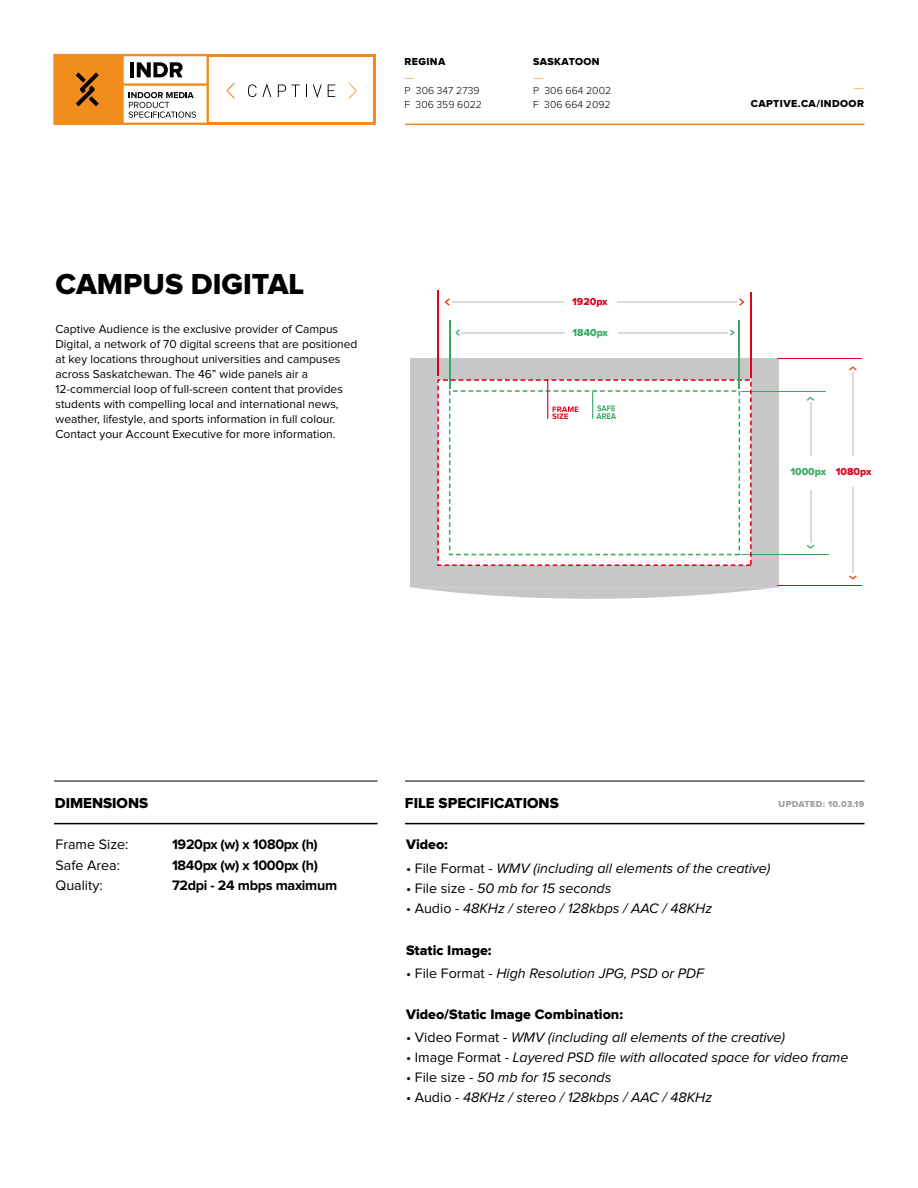
<style>
.page{position:relative;width:918px;height:1188px;background:#fff}
.page>*{position:absolute;margin:0;border:0;box-sizing:border-box;transform-origin:0 0}
.t1{font:30px "Proxima Nova Extrabld";color:#000}
.t2{font:15px "Proxima Nova Extrabld";color:#000}
.t3{font:italic 14.25px "Proxima Nova";color:#000}
.t4{font:700 14.25px/20.1px "Proxima Nova";letter-spacing:-.02em;color:#000}
.t5{font:14.25px "Proxima Nova Extrabld";color:#000}
.t6{font:14.25px/20.1px "Proxima Nova";color:#000}
.t7{font:12px/15px "Proxima Nova";color:#000}
.t8{font:300 10.5px/13.5px "Proxima Nova";color:#000}
.t9{font:10.5px "Proxima Nova Extrabld";letter-spacing:.04em;color:#000}
.t10{font:10.5px "Proxima Nova Extrabld";color:#38a962}
.t11{font:300 10.5px "Proxima Nova";color:#f18d1d}
.t12{font:10.5px "Proxima Nova Extrabld";color:#e2001a}
.t13{font:9px "Proxima Nova Extrabld";letter-spacing:.04em;color:#9c9e9f}
.s1{color:#e2001a}
.s2{font-style:normal}
</style>
<div class="page">
<hr style="left:54px;top:823px;width:324px;height:1px;background:#000">
<hr style="left:405px;top:823px;width:460px;height:1px;background:#000">
<hr style="left:405px;top:124px;width:460px;height:1px;background:#f18d1d">
<hr style="left:405px;top:781px;width:460px;height:1px;background:#000">
<hr style="left:54px;top:781px;width:324px;height:1px;background:#000">
<hr style="left:207px;top:123px;width:167px;height:2px;background:#f18d1d">
<hr style="left:207px;top:54px;width:167px;height:2px;background:#f18d1d">
<hr style="left:373px;top:54px;width:3px;height:71px;background:#f18d1d">
<svg style="left:278px;top:85px;width:22px;height:12px"></svg>
<svg style="left:306px;top:85px;width:1px;height:12px"></svg>
<svg style="left:328px;top:85px;width:7px;height:12px"></svg>
<svg style="left:248px;top:83px;width:23px;height:14px"></svg>
<svg style="left:313px;top:85px;width:9px;height:13px"></svg>
<svg style="left:349px;top:83px;width:7px;height:16px"></svg>
<svg style="left:53px;top:54px;width:156px;height:71px"></svg>
<svg style="left:227px;top:83px;width:8px;height:16px"></svg>
<div style="left:410px;top:358px;width:369px;height:229px;background:#c6c7c8"></div>
<svg style="left:410px;top:587px;width:369px;height:12px"></svg>
<hr style="left:452px;top:301px;width:285px;height:2px;background:#d9dadb">
<svg style="left:739px;top:298px;width:5px;height:8px"></svg>
<svg style="left:445px;top:298px;width:5px;height:8px"></svg>
<hr style="left:462px;top:332px;width:266px;height:1px;background:#d9dadb">
<div style="left:565px;top:322px;width:52px;height:17px;background:#fff"></div>
<svg style="left:730px;top:329px;width:5px;height:7px"></svg>
<svg style="left:455px;top:329px;width:5px;height:7px"></svg>
<hr style="left:810px;top:402px;width:1px;height:140px;background:#d9dadb">
<svg style="left:807px;top:397px;width:7px;height:4px"></svg>
<svg style="left:807px;top:545px;width:7px;height:4px"></svg>
<div style="left:792px;top:456px;width:38px;height:34px;background:#fff"></div>
<hr style="left:852px;top:372px;width:2px;height:201px;background:#d9dadb">
<svg style="left:849px;top:366px;width:8px;height:4px"></svg>
<svg style="left:849px;top:575px;width:8px;height:5px"></svg>
<div style="left:829px;top:456px;width:43px;height:30px;background:#fff"></div>
<hr style="left:449px;top:320px;width:1px;height:69px;background:#38a962">
<hr style="left:742px;top:554px;width:87px;height:1px;background:#38a962">
<hr style="left:742px;top:391px;width:84px;height:1px;background:#38a962">
<hr style="left:778px;top:585px;width:84px;height:1px;background:#e2001a">
<hr style="left:778px;top:358px;width:84px;height:1px;background:#e2001a">
<hr style="left:438px;top:291px;width:1px;height:85px;background:#e2001a">
<hr style="left:750px;top:292px;width:1px;height:85px;background:#e2001a">
<svg style="left:437px;top:379px;width:315px;height:187px"></svg>
<hr style="left:739px;top:320px;width:1px;height:69px;background:#38a962">
<div style="left:565px;top:287px;width:52px;height:24px;background:#fff"></div>
<hr style="left:547px;top:379px;width:1px;height:40px;background:#e2001a">
<svg style="left:592px;top:391px;width:24px;height:28px"></svg>
<p class="t9" style="left:405px;top:56px;width:42px">REGINA</p>
<p class="t9" style="left:533px;top:56px;width:68px">SASKATOON</p>
<p class="t11" style="left:405px;top:73px;width:12px">––</p>
<p class="t8" style="left:405px;top:85px;width:79px">P 306 347 2739<br>F 306 359 6022</p>
<p class="t11" style="left:533px;top:73px;width:12px">––</p>
<p class="t8" style="left:533px;top:85px;width:80px">P 306 664 2002<br>F 306 664 2092</p>
<h1 class="t1" style="left:56px;top:270px;width:250px">CAMPUS DIGITAL</h1>
<p class="t7" style="left:56px;top:322px;width:304px">Captive Audience is the exclusive provider of Campus Digital, a network of 70 digital screens that are positioned at key locations throughout universities and campuses across Saskatchewan. The 46” wide panels air a 12-commercial loop of full-screen content that provides students with compelling local and international news, weather, lifestyle, and sports information in full colour.<br>Contact your Account Executive for more information.</p>
<p class="t12" style="left:572px;top:297px;width:37px">1920px</p>
<p class="t10" style="left:572px;top:328px;width:37px">1840px</p>
<p class="t11" style="left:853px;top:82px;width:12px">––</p>
<p class="t9" style="left:751px;top:99px;width:115px">CAPTIVE.CA/INDOOR</p>
<p class="t10" style="left:791px;top:467px;width:82px">1000px <span class="s1">1080px</span></p>
<p class="t2" style="left:55px;top:796px;width:95px">DIMENSIONS</p>
<p class="t2" style="left:405px;top:796px;width:155px">FILE SPECIFICATIONS</p>
<p class="t13" style="left:779px;top:800px;width:87px">UPDATED: 10.03.19</p>
<p class="t6" style="left:56px;top:835px;width:74px">Frame Size:<br>Safe Area:<br>Quality:</p>
<p class="t4" style="left:172px;top:835px;width:167px">1920px (w) x 1080px (h)<br>1840px (w) x 1000px (h)<br>72dpi - 24 mbps maximum</p>
<p class="t5" style="left:406px;top:838px;width:43px">Video:</p>
<p class="t3" style="left:406px;top:861px;width:366px"><span class="s2">• File Format</span> - WMV (including all elements of the creative)</p>
<p class="t3" style="left:406px;top:881px;width:207px"><span class="s2">• File size</span> - 50 mb for 15 seconds</p>
<p class="t3" style="left:406px;top:901px;width:308px"><span class="s2">• Audio</span> - 48KHz / stereo / 128kbps / AAC / 48KHz</p>
<p class="t5" style="left:406px;top:943px;width:87px">Static Image:</p>
<p class="t3" style="left:406px;top:967px;width:299px"><span class="s2">• File Format</span> - High Resolution JPG, PSD or PDF</p>
<p class="t5" style="left:406px;top:1008px;width:218px">Video/Static Image Combination:</p>
<p class="t3" style="left:406px;top:1031px;width:381px"><span class="s2">• Video Format</span> - WMV (including all elements of the creative)</p>
<p class="t3" style="left:406px;top:1051px;width:444px"><span class="s2">• Image Format</span> - Layered PSD file with allocated space for video frame</p>
<p class="t3" style="left:406px;top:1071px;width:207px"><span class="s2">• File size</span> - 50 mb for 15 seconds</p>
<p class="t3" style="left:406px;top:1091px;width:308px"><span class="s2">• Audio</span> - 48KHz / stereo / 128kbps / AAC / 48KHz</p>
</div>
